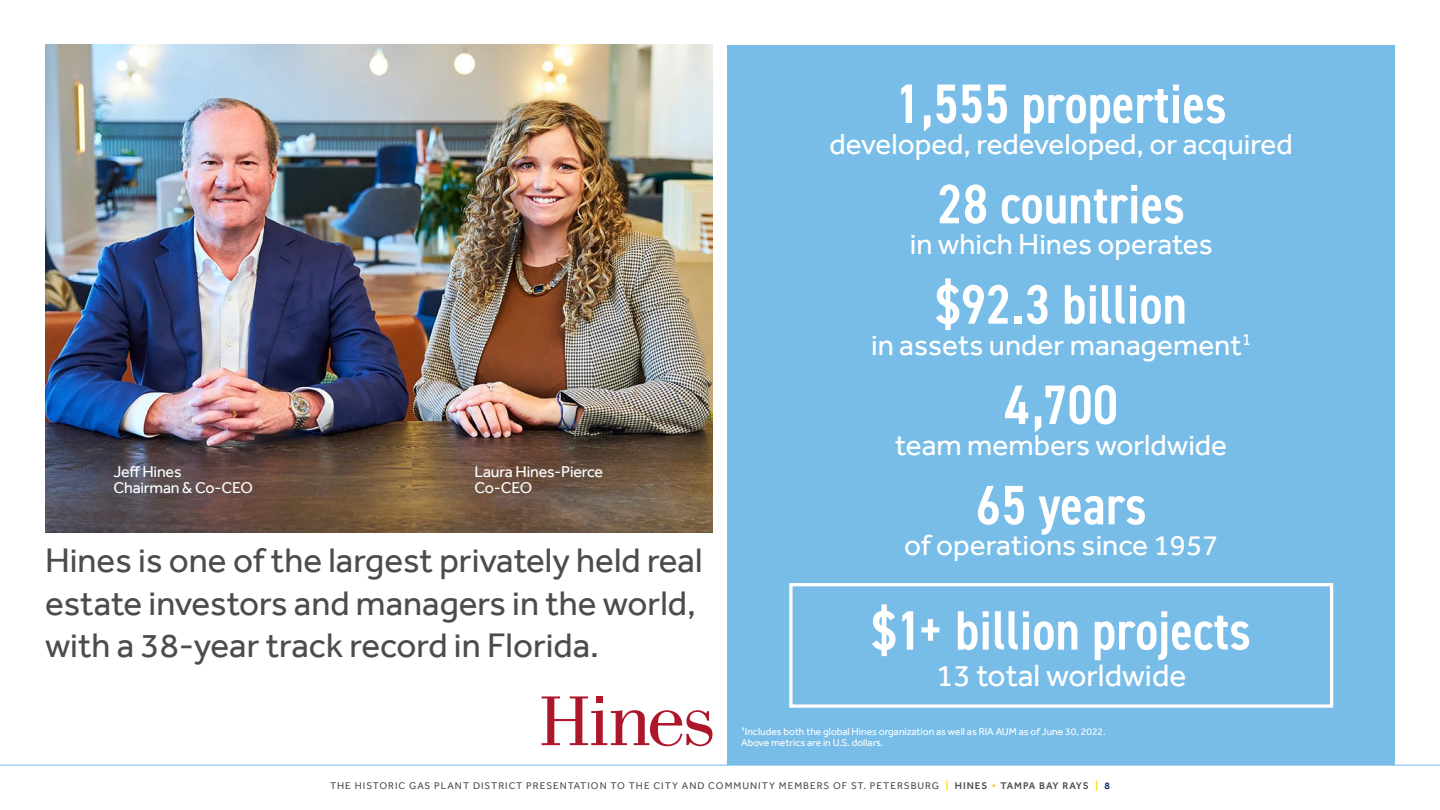
<style>
.page{position:relative;width:1440px;height:810px;background:#fff}
.page>*{position:absolute;margin:0;border:0;box-sizing:border-box;transform-origin:0 0}
.Numbers{font:600 condensed 55.75px "DIN2014";color:#fff}
.t1{font:35px/42.5px "Effra";color:#4b4c4d}
.t2{font:31.62px "Effra";color:#fff}
.t3{font:29.75px "Effra";color:#fff}
.t4{font:16px "Effra";letter-spacing:-.01em;color:#fff}
.t5{font:10.25px "Effra";color:#fff}
.t6{font:10px "Effra";letter-spacing:.1em;color:#4b4c4d}
.s1{font-weight:500;color:#fed105}
.s2{font-weight:500}
.s3{font-weight:500;color:#00255d}
</style>
<div class="page">
<hr style="left:0;top:765px;width:1440px;height:1px;background:#78bde8">
<div style="left:728px;top:45px;width:667px;height:720px;background:#78bde8"></div>
<img style="left:45px;top:45px;width:667px;height:487px">
<svg style="left:542px;top:696px;width:170px;height:50px"></svg>
<div style="left:596px;top:696px;width:7px;height:7px;background:#ae172b"></div>
<div style="left:789px;top:583px;width:544px;height:125px;border:3px solid #fff"></div>
<p class="t4" style="left:113px;top:462px;width:70px">Jeff Hines</p>
<p class="t4" style="left:113px;top:478px;width:141px">Chairman &amp; Co-CEO</p>
<p class="t4" style="left:474px;top:462px;width:130px">Laura Hines-Pierce</p>
<p class="t4" style="left:474px;top:478px;width:59px">Co-CEO</p>
<p class="t1" style="left:45px;top:539px;width:659px">Hines is one of the largest privately held real estate investors and managers in the world, with a 38-year track record in Florida.</p>
<p class="Numbers" style="left:896px;top:67px;width:333px">1,555 properties</p>
<p class="t3" style="left:830px;top:126px;width:465px">developed, redeveloped, or acquired</p>
<p class="Numbers" style="left:937px;top:167px;width:249px">28 countries</p>
<p class="t3" style="left:910px;top:227px;width:305px">in which Hines operates</p>
<p class="Numbers" style="left:935px;top:267px;width:253px">$92.3 billion</p>
<p class="t3" style="left:871px;top:327px;width:382px">in assets under management<sup>1</sup></p>
<p class="Numbers" style="left:1004px;top:368px;width:115px">4,700</p>
<p class="t3" style="left:895px;top:427px;width:333px">team members worldwide</p>
<p class="Numbers" style="left:976px;top:468px;width:173px">65 years</p>
<p class="t3" style="left:904px;top:528px;width:316px">of operations since 1957</p>
<p class="Numbers" style="left:871px;top:593px;width:381px">$1+ billion projects</p>
<p class="t2" style="left:936px;top:656px;width:252px">13 total worldwide</p>
<p class="t5" style="left:741px;top:725px;width:366px">¹Includes both the global Hines organization as well as RIA AUM as of June 30, 2022.</p>
<p class="t5" style="left:741px;top:737px;width:144px">Above metrics are in U.S. dollars.</p>
<p class="t6" style="left:330px;top:780px;width:781px">THE HISTORIC GAS PLANT DISTRICT PRESENTATION TO THE CITY AND COMMUNITY MEMBERS OF ST. PETERSBURG <span class="s1">|</span> <span class="s2">HINES</span> <span class="s1">+</span> <span class="s2">TAMPA BAY RAYS</span> <span class="s1">|</span> <span class="s3">8</span></p>
</div>
